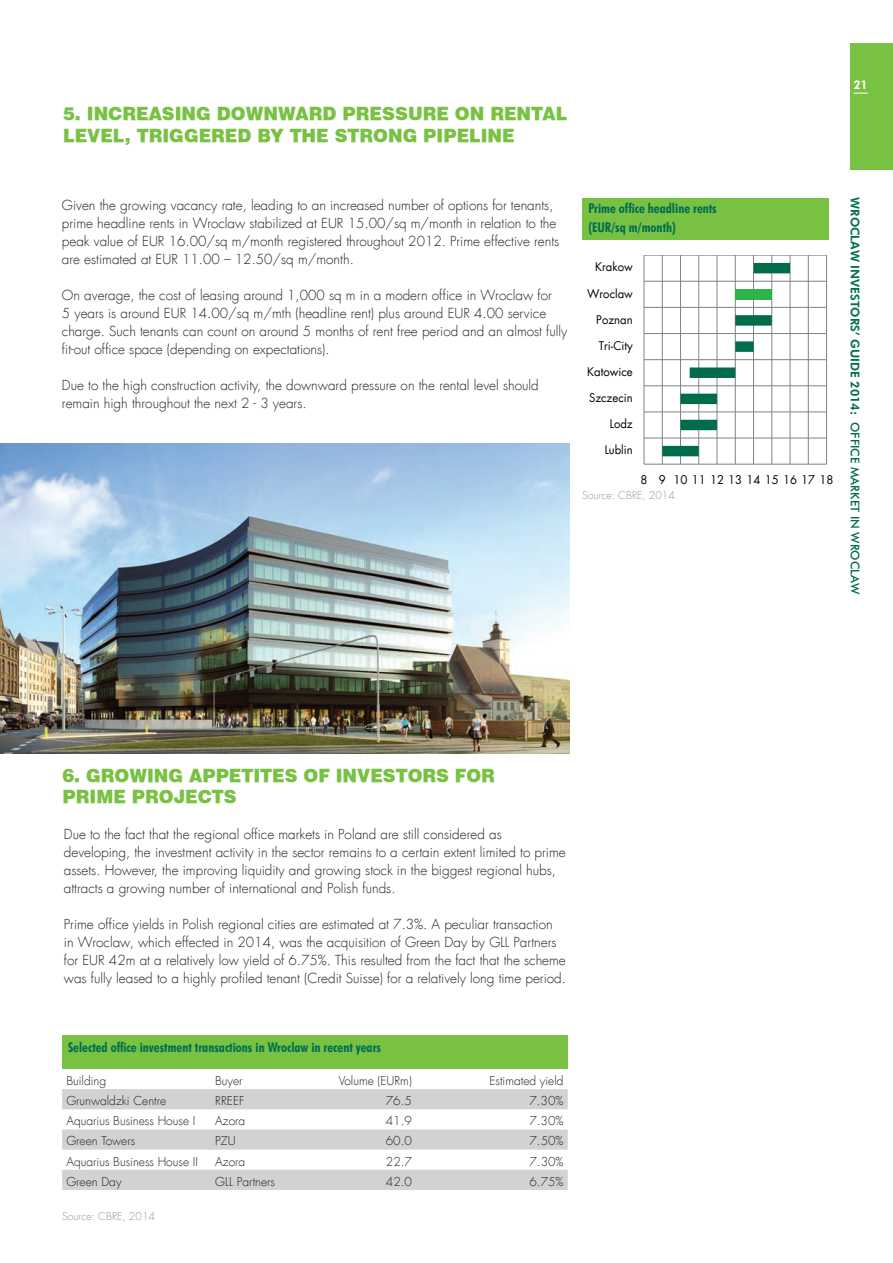
<style>
.page{position:relative;width:893px;height:1263px;background:#fff}
.page>*{position:absolute;margin:0;border:0;box-sizing:border-box;transform-origin:0 0}
.t1{font:900 18px/21.6px "Swiss 721 TL";color:#79c142}
.t2{font:300 13.5px/18px "Futura Pl";color:#231f20}
.t3{font:700 13.5px/19.5px "Futura BT Pl Cond";color:#006e51}
.t4{font:300 12px "Futura Pl";color:#231f20}
.t5{font:800 12px "Futura BT Pl";color:#006e51}
.t6{font:800 12px "Futura BT";color:#fff}
.t7{font:11.7px "Futura Pl";color:#050504}
.t8{font:300 10.5px "Futura Pl";color:#939598}
.s1{font-weight:500}
</style>
<div class="page">
<div style="left:850px;top:43px;width:43px;height:126px;background:#79c142"></div>
<svg style="left:853px;top:93px;width:15px;height:1px"></svg>
<img style="left:0;top:443px;width:569px;height:310px">
<hr style="left:826px;top:255px;width:1px;height:209px;background:#818282">
<hr style="left:808px;top:255px;width:1px;height:209px;background:#818282">
<hr style="left:790px;top:255px;width:1px;height:209px;background:#818282">
<hr style="left:771px;top:255px;width:1px;height:209px;background:#818282">
<hr style="left:753px;top:255px;width:1px;height:209px;background:#818282">
<hr style="left:735px;top:255px;width:1px;height:209px;background:#818282">
<hr style="left:717px;top:255px;width:1px;height:209px;background:#818282">
<hr style="left:698px;top:255px;width:1px;height:209px;background:#818282">
<hr style="left:680px;top:255px;width:1px;height:209px;background:#818282">
<hr style="left:662px;top:255px;width:1px;height:209px;background:#818282">
<hr style="left:644px;top:255px;width:1px;height:209px;background:#818282">
<hr style="left:644px;top:255px;width:182px;height:1px;background:#818282">
<hr style="left:644px;top:281px;width:182px;height:1px;background:#818282">
<hr style="left:644px;top:307px;width:182px;height:1px;background:#818282">
<hr style="left:644px;top:333px;width:182px;height:1px;background:#818282">
<hr style="left:644px;top:359px;width:182px;height:1px;background:#818282">
<hr style="left:644px;top:385px;width:182px;height:1px;background:#818282">
<hr style="left:644px;top:411px;width:182px;height:1px;background:#818282">
<hr style="left:644px;top:438px;width:182px;height:1px;background:#818282">
<hr style="left:644px;top:464px;width:182px;height:1px;background:#818282">
<svg style="left:662px;top:263px;width:128px;height:193px"></svg>
<div style="left:582px;top:198px;width:247px;height:42px;background:#79c142"></div>
<div style="left:62px;top:1035px;width:506px;height:34px;background:#79c142"></div>
<svg style="left:62px;top:1089px;width:506px;height:101px;fill:#d1d2d4"></svg>
<h1 class="t1" style="left:63px;top:103px;width:506px">5. INCREASING DOWNWARD PRESSURE ON RENTAL<br>LEVEL, TRIGGERED BY THE STRONG PIPELINE</h1>
<p class="t6" style="left:853px;top:77px;width:16px">21</p>
<p class="t2" style="left:62px;top:196px;width:499px">Given the growing vacancy rate, leading to an increased number of options for tenants, prime headline rents in Wroclaw stabilized at EUR 15.00/sq m/month in relation to the peak value of EUR 16.00/sq m/month registered throughout 2012. Prime effective rents are estimated at EUR 11.00 – 12.50/sq m/month.</p>
<p class="t2" style="left:62px;top:286px;width:507px">On average, the cost of leasing around 1,000 sq m in a modern office in Wroclaw for<br>5 years is around EUR 14.00/sq m/mth (headline rent) plus around EUR 4.00 service charge. Such tenants can count on around 5 months of rent free period and an almost fully fit-out office space (depending on expectations).</p>
<p class="t2" style="left:62px;top:376px;width:478px">Due to the high construction activity, the downward pressure on the rental level should remain high throughout the next 2 - 3 years.</p>
<p class="t3" style="left:588px;top:198px;width:130px">Prime office headline rents (EUR/sq m/month)</p>
<p class="t7" style="left:595px;top:260px;width:39px">Krakow</p>
<p class="t7" style="left:587px;top:286px;width:47px">Wroclaw</p>
<p class="t7" style="left:596px;top:312px;width:38px">Poznan</p>
<p class="t7" style="left:599px;top:338px;width:36px">Tri-City</p>
<p class="t7" style="left:587px;top:364px;width:47px">Katowice</p>
<p class="t7" style="left:589px;top:390px;width:45px">Szczecin</p>
<p class="t7" style="left:610px;top:417px;width:25px">Lodz</p>
<p class="t7" style="left:605px;top:443px;width:30px">Lublin</p>
<p class="t7" style="left:640px;top:472px;width:195px">8 9 101112131415161718</p>
<p class="t8" style="left:582px;top:488px;width:94px">Source: CBRE, 2014</p>
<p class="t5" style="left:862px;top:197px;width:398px;rotate:90deg">WROCLAW INVESTORS’ GUIDE 2014: <span class="s1">OFFICE MARKET IN WROCLAW</span></p>
<h1 class="t1" style="left:62px;top:764px;width:434px">6. GROWING APPETITES OF INVESTORS FOR<br>PRIME PROJECTS</h1>
<p class="t2" style="left:64px;top:825px;width:503px">Due to the fact that the regional office markets in Poland are still considered as developing, the investment activity in the sector remains to a certain extent limited to prime assets. However, the improving liquidity and growing stock in the biggest regional hubs, attracts a growing number of international and Polish funds.</p>
<p class="t2" style="left:64px;top:915px;width:504px">Prime office yields in Polish regional cities are estimated at 7.3%. A peculiar transaction<br>in Wroclaw, which effected in 2014, was the acquisition of Green Day by GLL Partners for EUR 42m at a relatively low yield of 6.75%. This resulted from the fact that the scheme was fully leased to a highly profiled tenant (Credit Suisse) for a relatively long time period.</p>
<p class="t3" style="left:68px;top:1037px;width:314px">Selected office investment transactions in Wroclaw in recent years</p>
<p class="t4" style="left:66px;top:1073px;width:41px">Building</p>
<p class="t4" style="left:215px;top:1073px;width:29px">Buyer</p>
<p class="t4" style="left:339px;top:1073px;width:75px">Volume (EURm)</p>
<p class="t4" style="left:489px;top:1073px;width:75px">Estimated yield</p>
<p class="t4" style="left:66px;top:1093px;width:101px">Grunwaldzki Centre</p>
<p class="t4" style="left:215px;top:1093px;width:31px">RREEF</p>
<p class="t4" style="left:386px;top:1093px;width:28px">76.5</p>
<p class="t4" style="left:529px;top:1093px;width:36px">7.30%</p>
<p class="t4" style="left:66px;top:1113px;width:130px">Aquarius Business House I</p>
<p class="t4" style="left:215px;top:1113px;width:32px">Azora</p>
<p class="t4" style="left:386px;top:1113px;width:28px">41.9</p>
<p class="t4" style="left:529px;top:1113px;width:36px">7.30%</p>
<p class="t4" style="left:66px;top:1134px;width:70px">Green Towers</p>
<p class="t4" style="left:215px;top:1134px;width:22px">PZU</p>
<p class="t4" style="left:386px;top:1134px;width:28px">60.0</p>
<p class="t4" style="left:529px;top:1134px;width:36px">7.50%</p>
<p class="t4" style="left:66px;top:1154px;width:133px">Aquarius Business House II</p>
<p class="t4" style="left:215px;top:1154px;width:32px">Azora</p>
<p class="t4" style="left:386px;top:1154px;width:28px">22.7</p>
<p class="t4" style="left:529px;top:1154px;width:36px">7.30%</p>
<p class="t4" style="left:66px;top:1174px;width:57px">Green Day</p>
<p class="t4" style="left:215px;top:1174px;width:61px">GLL Partners</p>
<p class="t4" style="left:386px;top:1174px;width:28px">42.0</p>
<p class="t4" style="left:529px;top:1174px;width:36px">6.75%</p>
<p class="t8" style="left:62px;top:1210px;width:94px">Source: CBRE, 2014</p>
</div>
